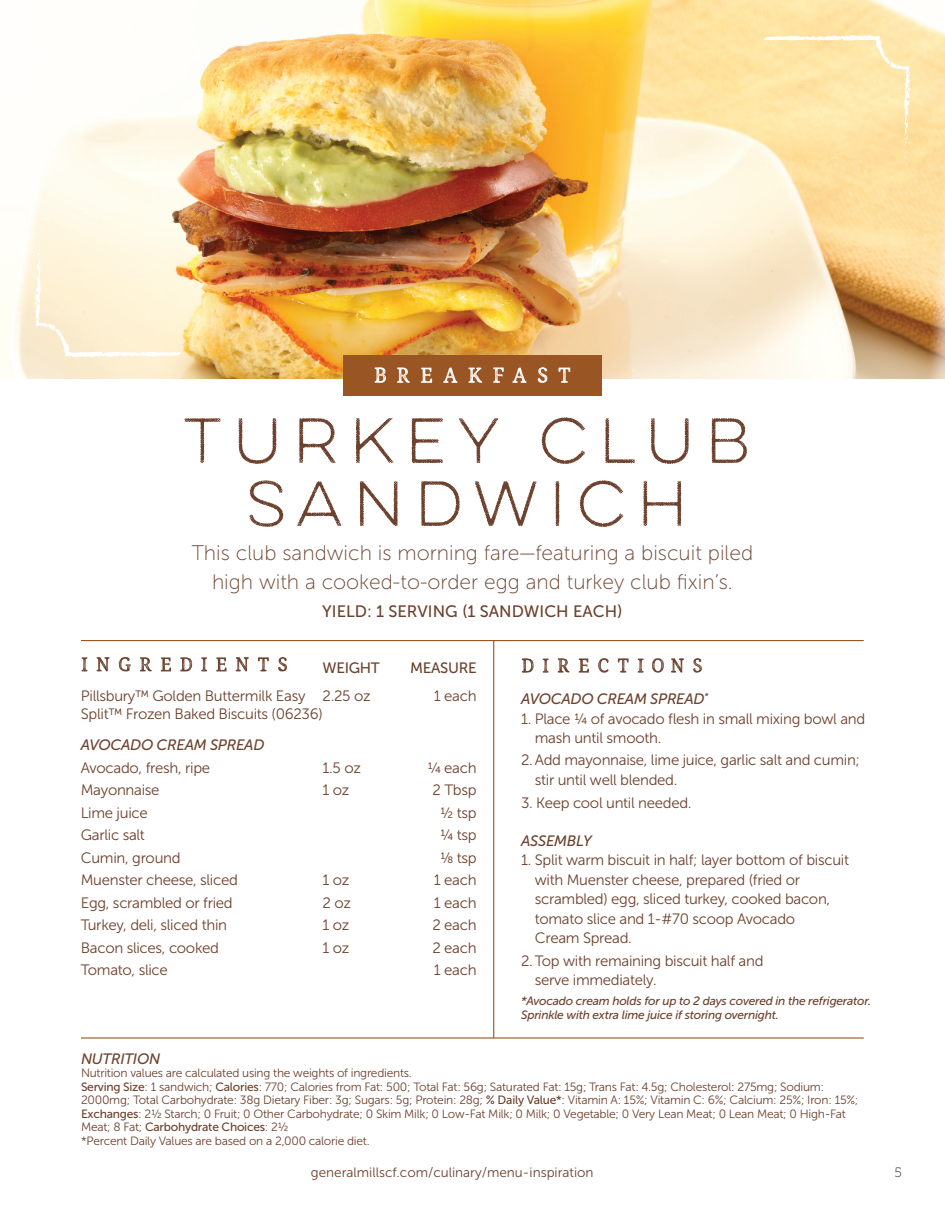
<style>
.page{position:relative;width:945px;height:1215px;background:#fff}
.page>*{position:absolute;margin:0;border:0;box-sizing:border-box;transform-origin:0 0}
.t1{font:57px/63px "Lulo One";color:#6d412d;text-align:center}
.t2{font:57px "Endurest Distant";color:#fff}
.t3{font:52.5px "Endurest Distant";letter-spacing:-.02em;color:#6d412d}
.t4{font:21px/28.5px "Museo Sans 100";color:#6d412d;text-align:center}
.t5{font:16.5px "Museo Sans 500";color:#6d412d}
.t6{font:15px/19.5px "Museo Sans 300";letter-spacing:-.02em;color:#6d412d}
.t7{font:italic 15px "Museo Sans 500";letter-spacing:-.02em;color:#6d412d}
.t8{font:15px "Museo Sans 500";letter-spacing:-.02em;color:#6d412d}
.t9{font:13.5px "Museo Sans 300";color:#6d412d}
.t10{font:13.5px "Museo Slab 100";color:#231f20}
.t11{font:12px/13.5px "Museo Sans 300";letter-spacing:-.02em;color:#6d412d}
.t12{font:italic 12px/13.5px "Museo Sans 500";letter-spacing:-.02em;color:#6d412d}
.t13{font:12px "Museo Sans 500";letter-spacing:-.02em;color:#6d412d}
.s1{font-family:"Museo Sans 500"}
.s2{font-family:"Museo Sans 300"}
</style>
<div class="page">
<img style="left:9px;top:0;width:936px;height:379px">
<div style="left:343px;top:356px;width:259px;height:40px;background:#995524"></div>
<hr style="left:81px;top:1037px;width:783px;height:2px;background:#995524">
<hr style="left:81px;top:640px;width:783px;height:1px;background:#995524">
<svg style="left:35px;top:223px;width:148px;height:135px;background:#fdf3d9"></svg>
<svg style="left:763px;top:34px;width:148px;height:135px;background:#fee6aa"></svg>
<hr style="left:493px;top:641px;width:1px;height:397px;background:#995524">
<h1 class="t2" style="left:369px;top:351px;width:208px">Breakfast</h1>
<h1 class="t1" style="left:183px;top:410px;width:580px">TURKEY CLUB<br>SANDWICH</h1>
<h3 class="t4" style="left:192px;top:539px;width:563px">This club sandwich is morning fare—featuring a biscuit piled high with a cooked-to-order egg and turkey club fixin’s.</h3>
<p class="t5" style="left:322px;top:603px;width:302px">YIELD: 1 SERVING (1 SANDWICH EACH)</p>
<h2 class="t3" style="left:76px;top:642px;width:217px">Ingredients</h2>
<p class="t8" style="left:322px;top:659px;width:59px">WEIGHT</p>
<p class="t8" style="left:410px;top:659px;width:68px">MEASURE</p>
<p class="t6" style="left:81px;top:687px;width:291px">Pillsbury™ Golden Buttermilk Easy 2.25 oz</p>
<p class="t6" style="left:434px;top:687px;width:44px">1 each</p>
<p class="t6" style="left:81px;top:705px;width:243px">Split™ Frozen Baked Biscuits (06236)</p>
<p class="t7" style="left:81px;top:737px;width:185px">AVOCADO CREAM SPREAD</p>
<p class="t6" style="left:81px;top:758px;width:131px">Avocado, fresh, ripe</p>
<p class="t6" style="left:322px;top:758px;width:40px">1.5 oz</p>
<p class="t6" style="left:428px;top:758px;width:50px">1/4 each</p>
<p class="t6" style="left:81px;top:780px;width:80px">Mayonnaise</p>
<p class="t6" style="left:322px;top:780px;width:29px">1 oz</p>
<p class="t6" style="left:432px;top:780px;width:46px">2 Tbsp</p>
<p class="t6" style="left:81px;top:803px;width:68px">Lime juice</p>
<p class="t6" style="left:440px;top:803px;width:38px">1/2 tsp</p>
<p class="t6" style="left:81px;top:825px;width:66px">Garlic salt</p>
<p class="t6" style="left:440px;top:825px;width:38px">1/4 tsp</p>
<p class="t6" style="left:81px;top:848px;width:101px">Cumin, ground</p>
<p class="t6" style="left:440px;top:848px;width:38px">1/8 tsp</p>
<p class="t6" style="left:81px;top:870px;width:159px">Muenster cheese, sliced</p>
<p class="t6" style="left:322px;top:870px;width:29px">1 oz</p>
<p class="t6" style="left:434px;top:870px;width:44px">1 each</p>
<p class="t6" style="left:81px;top:893px;width:153px">Egg, scrambled or fried</p>
<p class="t6" style="left:322px;top:893px;width:30px">2 oz</p>
<p class="t6" style="left:434px;top:893px;width:44px">1 each</p>
<p class="t6" style="left:81px;top:915px;width:148px">Turkey, deli, sliced thin</p>
<p class="t6" style="left:322px;top:915px;width:29px">1 oz</p>
<p class="t6" style="left:432px;top:915px;width:46px">2 each</p>
<p class="t6" style="left:81px;top:938px;width:140px">Bacon slices, cooked</p>
<p class="t6" style="left:322px;top:938px;width:29px">1 oz</p>
<p class="t6" style="left:432px;top:938px;width:46px">2 each</p>
<p class="t6" style="left:81px;top:960px;width:89px">Tomato, slice</p>
<p class="t6" style="left:434px;top:960px;width:44px">1 each</p>
<h2 class="t3" style="left:517px;top:643px;width:192px">DIRECTIONS</h2>
<p class="t7" style="left:521px;top:691px;width:189px">AVOCADO CREAM SPREAD<sup>*</sup></p>
<p class="t6" style="left:535px;top:709px;width:332px;text-indent:-14px">1. Place 1/4 of avocado flesh in small mixing bowl and mash until smooth.</p>
<p class="t6" style="left:535px;top:750px;width:327px;text-indent:-14px">2.Add mayonnaise, lime juice, garlic salt and cumin; stir until well blended.</p>
<p class="t6" style="left:521px;top:794px;width:172px">3. Keep cool until needed.</p>
<p class="t7" style="left:521px;top:833px;width:72px">ASSEMBLY</p>
<p class="t6" style="left:535px;top:851px;width:316px;text-indent:-14px">1. Split warm biscuit in half; layer bottom of biscuit with Muenster cheese, prepared (fried or scrambled) egg, sliced turkey, cooked bacon, tomato slice and 1-#70 scoop Avocado<br>Cream Spread.</p>
<p class="t6" style="left:535px;top:951px;width:230px;text-indent:-14px">2.Top with remaining biscuit half and serve immediately.</p>
<p class="t12" style="left:521px;top:995px;width:352px">*Avocado cream holds for up to 2 days covered in the refrigerator.<br>Sprinkle with extra lime juice if storing overnight.</p>
<p class="t7" style="left:81px;top:1050px;width:81px">NUTRITION</p>
<p class="t11" style="left:81px;top:1067px;width:779px">Nutrition values are calculated using the weights of ingredients.<br><span class="s1">Serving Size</span>: 1 sandwich; <span class="s1">Calories</span>: 770; Calories from Fat: 500; Total Fat: 56g; Saturated Fat: 15g; Trans Fat: 4.5g; Cholesterol: 275mg; Sodium:<br>2000mg; Total Carbohydrate: 38g Dietary Fiber: 3g; Sugars: 5g; Protein: 28g; <span class="s1">% Daily Value*</span>: Vitamin A: 15%; Vitamin C: 6%; Calcium: 25%; Iron: 15%; <span class="s1">Exchanges</span>: 21/2 Starch; 0 Fruit; 0 Other Carbohydrate; 0 Skim Milk; 0 Low-Fat Milk; 0 Milk; 0 Vegetable; 0 Very Lean Meat; 0 Lean Meat; 0 High-Fat</p>
<p class="t13" style="left:81px;top:1121px;width:209px"><span class="s2">Meat; 8 Fat;</span> Carbohydrate Choices<span class="s2">: 21/2</span></p>
<p class="t11" style="left:81px;top:1134px;width:290px">*Percent Daily Values are based on a 2,000 calorie diet.</p>
<p class="t9" style="left:311px;top:1165px;width:284px">generalmillscf.com/culinary/menu-inspiration</p>
<p class="t10" style="left:895px;top:1165px;width:9px">5</p>
</div>
